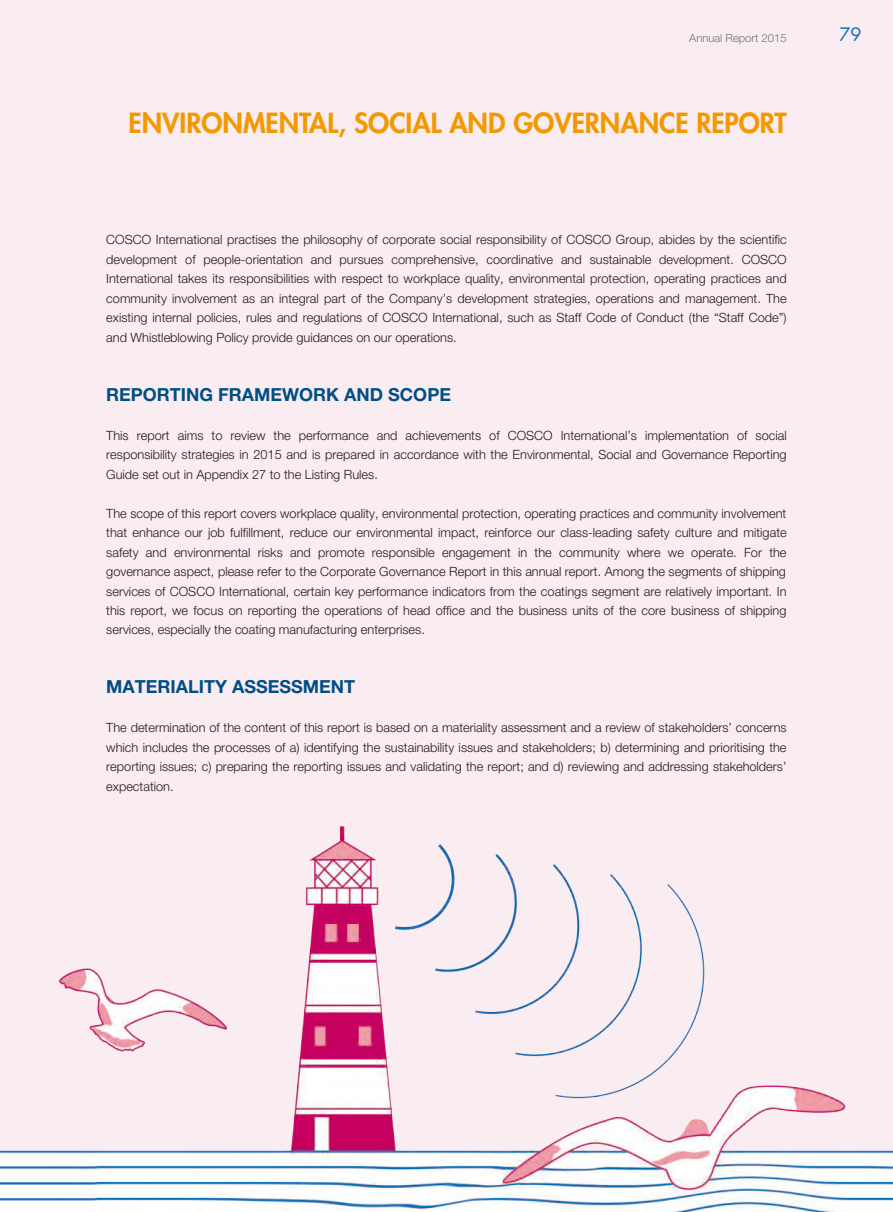
<style>
.page{position:relative;width:893px;height:1212px;background:#fff}
.page>*{position:absolute;margin:0;border:0;box-sizing:border-box;transform-origin:0 0}
.t1{font:800 27px "Futura Std";color:#f39800}
.t2{font:700 18px "Helvetica Neue LT Std";color:#004e86}
.t3{font:18px "Futura Std";color:#096fb8}
.t4{font:300 12.75px/19.5px "Helvetica Neue LT Std";color:#231916;text-align:justify}
.t5{font:300 11.25px "Helvetica Neue LT Std";color:#727272}
</style>
<div class="page">
<img style="left:0;top:0;width:893px;height:1212px">
<p class="t5" style="left:689px;top:31px;width:99px">Annual Report 2015</p>
<h2 class="t3" style="left:839px;top:23px;width:24px">79</h2>
<h1 class="t1" style="left:129px;top:106px;width:660px">ENVIRONMENTAL, SOCIAL AND GOVERNANCE REPORT</h1>
<p class="t4" style="left:106px;top:230px;width:682px">COSCO International practises the philosophy of corporate social responsibility of COSCO Group, abides by the scientific development of people-orientation and pursues comprehensive, coordinative and sustainable development. COSCO International takes its responsibilities with respect to workplace quality, environmental protection, operating practices and community involvement as an integral part of the Company’s development strategies, operations and management. The existing internal policies, rules and regulations of COSCO International, such as Staff Code of Conduct (the “Staff Code”) and Whistleblowing Policy provide guidances on our operations.</p>
<h2 class="t2" style="left:106px;top:383px;width:346px">REPORTING FRAMEWORK AND SCOPE</h2>
<p class="t4" style="left:106px;top:425px;width:682px">This report aims to review the performance and achievements of COSCO International’s implementation of social responsibility strategies in 2015 and is prepared in accordance with the Environmental, Social and Governance Reporting Guide set out in Appendix 27 to the Listing Rules.</p>
<p class="t4" style="left:106px;top:503px;width:682px">The scope of this report covers workplace quality, environmental protection, operating practices and community involvement that enhance our job fulfillment, reduce our environmental impact, reinforce our class-leading safety culture and mitigate safety and environmental risks and promote responsible engagement in the community where we operate. For the governance aspect, please refer to the Corporate Governance Report in this annual report. Among the segments of shipping services of COSCO International, certain key performance indicators from the coatings segment are relatively important. In this report, we focus on reporting the operations of head office and the business units of the core business of shipping services, especially the coating manufacturing enterprises.</p>
<h2 class="t2" style="left:106px;top:675px;width:250px">MATERIALITY ASSESSMENT</h2>
<p class="t4" style="left:106px;top:717px;width:682px">The determination of the content of this report is based on a materiality assessment and a review of stakeholders’ concerns which includes the processes of a) identifying the sustainability issues and stakeholders; b) determining and prioritising the reporting issues; c) preparing the reporting issues and validating the report; and d) reviewing and addressing stakeholders’ expectation.</p>
</div>
